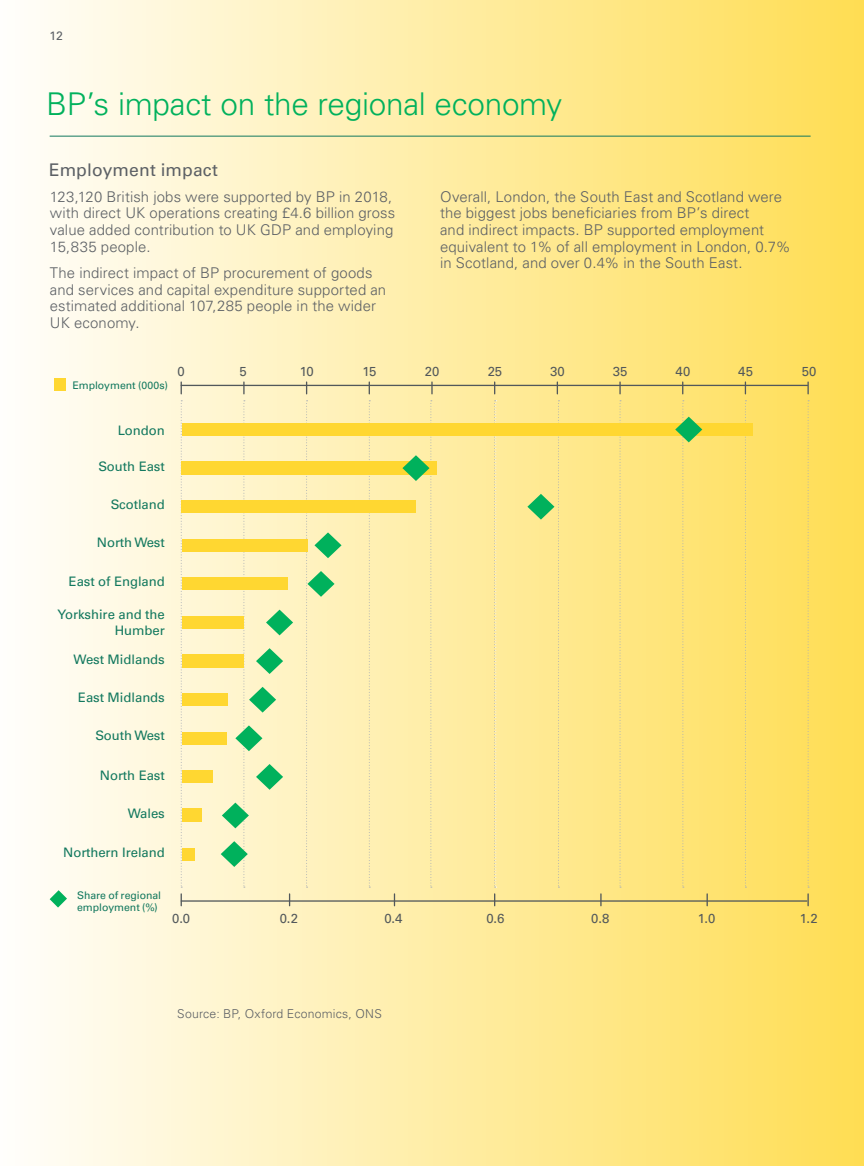
<style>
.page{position:relative;width:864px;height:1166px;background:#fff}
.page>*{position:absolute;margin:0;border:0;box-sizing:border-box;transform-origin:0 0}
.t1{font:300 31.5px "Universfor BP";letter-spacing:-.01em;color:#00b15c}
.t2{font:17.5px "Universfor BP";letter-spacing:.01em;color:#5c6065}
.t3{font:300 14.88px/16.6px "Universfor BP";letter-spacing:.01em;color:#5c6065}
.t4{font:13.12px/15.8px "Universfor BP";letter-spacing:-.005em;color:#12785e;text-align:right}
.t5{font:13.12px "Universfor BP";letter-spacing:.005em;color:#52585b}
.t6{font:300 12.25px "Universfor BP";letter-spacing:.015em;color:#5c6065}
.t7{font:12.25px "Universfor BP";color:#5c6065}
.t8{font:10.5px/12.2px "Universfor BP";color:#12785e}
</style>
<div class="page">
<div style="left:0;top:0;width:863px;height:1166px;background:linear-gradient(to right,#fffefc,#ffdd53)"></div>
<hr style="left:50px;top:136px;width:760px;height:1px;background:#12785e">
<svg style="left:50px;top:890px;width:17px;height:17px"></svg>
<svg style="left:181px;top:400px;width:1px;height:488px"></svg>
<svg style="left:368px;top:400px;width:2px;height:488px"></svg>
<svg style="left:494px;top:400px;width:2px;height:488px"></svg>
<svg style="left:619px;top:400px;width:1px;height:488px"></svg>
<svg style="left:744px;top:400px;width:2px;height:488px"></svg>
<svg style="left:807px;top:400px;width:1px;height:488px"></svg>
<hr style="left:181px;top:385px;width:626px;height:1px;background:#52585b">
<hr style="left:181px;top:900px;width:625px;height:1px;background:#52585b">
<svg style="left:180px;top:382px;width:2px;height:12px"></svg>
<svg style="left:180px;top:894px;width:2px;height:12px"></svg>
<svg style="left:368px;top:382px;width:2px;height:12px"></svg>
<svg style="left:393px;top:894px;width:2px;height:12px"></svg>
<svg style="left:600px;top:894px;width:1px;height:12px"></svg>
<svg style="left:681px;top:382px;width:2px;height:12px"></svg>
<svg style="left:706px;top:894px;width:1px;height:12px"></svg>
<svg style="left:807px;top:382px;width:1px;height:12px"></svg>
<svg style="left:807px;top:894px;width:1px;height:12px"></svg>
<div style="left:182px;top:847px;width:12px;height:13px;background:#ffd731"></div>
<div style="left:182px;top:809px;width:19px;height:13px;background:#ffd731"></div>
<div style="left:182px;top:770px;width:30px;height:13px;background:#ffd731"></div>
<div style="left:182px;top:732px;width:44px;height:13px;background:#ffd731"></div>
<div style="left:182px;top:423px;width:570px;height:13px;background:#ffd731"></div>
<div style="left:675px;top:400px;width:27px;height:488px;background:#ffe475"></div>
<div style="left:182px;top:461px;width:255px;height:13px;background:#ffd731"></div>
<svg style="left:402px;top:400px;width:29px;height:488px;background:#f8eba3"></svg>
<div style="left:182px;top:500px;width:234px;height:13px;background:#ffd731"></div>
<div style="left:527px;top:400px;width:32px;height:488px;background:#ffe991"></div>
<div style="left:182px;top:539px;width:125px;height:13px;background:#ffd731"></div>
<div style="left:182px;top:577px;width:105px;height:13px;background:#ffd731"></div>
<svg style="left:306px;top:400px;width:35px;height:488px;background:#f3ecac"></svg>
<div style="left:182px;top:616px;width:62px;height:13px;background:#ffd731"></div>
<div style="left:182px;top:654px;width:61px;height:14px;background:#ffd731"></div>
<div style="left:182px;top:693px;width:45px;height:13px;background:#ffd731"></div>
<svg style="left:221px;top:400px;width:72px;height:488px"></svg>
<div style="left:54px;top:378px;width:11px;height:13px;background:#ffd731"></div>
<p class="t7" style="left:50px;top:28px;width:15px">12</p>
<h1 class="t1" style="left:46px;top:85px;width:517px">BP’s impact on the regional economy</h1>
<p class="t2" style="left:49px;top:159px;width:170px">Employment impact</p>
<p class="t3" style="left:50px;top:188px;width:347px">123,120 British jobs were supported by BP in 2018, with direct UK operations creating £4.6 billion gross value added contribution to UK GDP and employing 15,835 people.</p>
<p class="t3" style="left:50px;top:264px;width:337px">The indirect impact of BP procurement of goods and services and capital expenditure supported an estimated additional 107,285 people in the wider UK economy.</p>
<p class="t3" style="left:440px;top:188px;width:352px">Overall, London, the South East and Scotland were the biggest jobs beneficiaries from BP’s direct<br>and indirect impacts. BP supported employment equivalent to 1% of all employment in London, 0.7% in Scotland, and over 0.4% in the South East.</p>
<p class="t8" style="left:72px;top:379px;width:97px">Employment (000s)</p>
<p class="t5" style="left:177px;top:364px;width:9px">0</p>
<p class="t5" style="left:239px;top:364px;width:9px">5</p>
<p class="t5" style="left:299px;top:364px;width:16px">10</p>
<p class="t5" style="left:362px;top:364px;width:15px">15</p>
<p class="t5" style="left:425px;top:364px;width:16px">20</p>
<p class="t5" style="left:487px;top:364px;width:16px">25</p>
<p class="t5" style="left:550px;top:364px;width:16px">30</p>
<p class="t5" style="left:612px;top:364px;width:16px">35</p>
<p class="t5" style="left:675px;top:364px;width:16px">40</p>
<p class="t5" style="left:738px;top:364px;width:16px">45</p>
<p class="t5" style="left:801px;top:364px;width:16px">50</p>
<p class="t4" style="left:118px;top:422px;width:48px">London</p>
<p class="t4" style="left:98px;top:459px;width:68px">South East</p>
<p class="t4" style="left:111px;top:497px;width:55px">Scotland</p>
<p class="t4" style="left:97px;top:535px;width:69px">North West</p>
<p class="t4" style="left:69px;top:573px;width:98px">East of England</p>
<p class="t4" style="left:58px;top:607px;width:109px">Yorkshire and the<br>Humber</p>
<p class="t4" style="left:74px;top:651px;width:93px">West Midlands</p>
<p class="t4" style="left:78px;top:690px;width:88px">East Midlands</p>
<p class="t4" style="left:95px;top:727px;width:71px">South West</p>
<p class="t4" style="left:100px;top:767px;width:66px">North East</p>
<p class="t4" style="left:128px;top:805px;width:38px">Wales</p>
<p class="t4" style="left:63px;top:844px;width:103px">Northern Ireland</p>
<p class="t8" style="left:77px;top:889px;width:85px">Share of regional employment (%)</p>
<p class="t5" style="left:172px;top:910px;width:19px">0.0</p>
<p class="t5" style="left:280px;top:910px;width:20px">0.2</p>
<p class="t5" style="left:384px;top:910px;width:20px">0.4</p>
<p class="t5" style="left:486px;top:910px;width:19px">0.6</p>
<p class="t5" style="left:591px;top:910px;width:20px">0.8</p>
<p class="t5" style="left:697px;top:910px;width:19px">1.0</p>
<p class="t5" style="left:799px;top:910px;width:19px">1.2</p>
<p class="t6" style="left:177px;top:1006px;width:206px">Source: BP, Oxford Economics, ONS</p>
</div>
